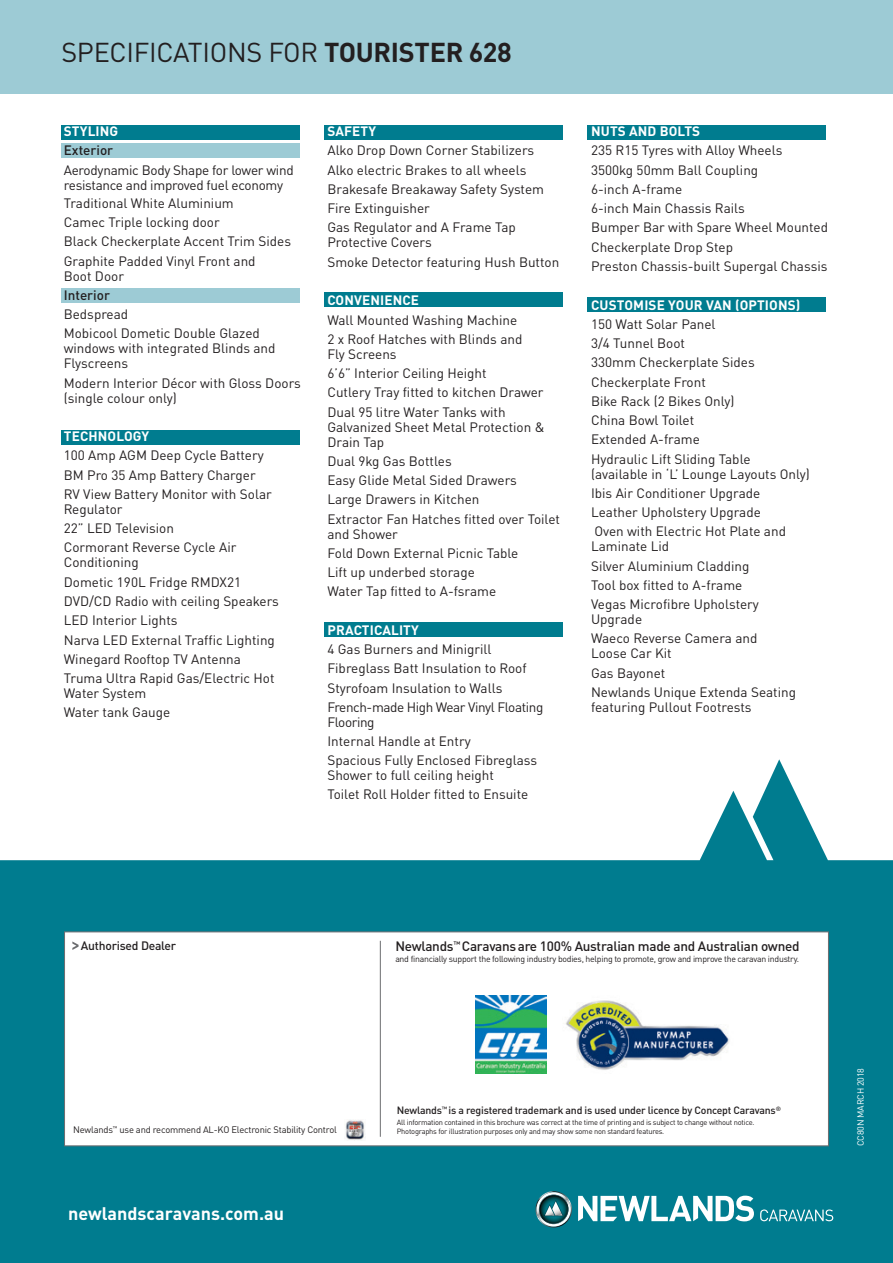
<style>
.page{position:relative;width:893px;height:1263px;background:#fff}
.page>*{position:absolute;margin:0;border:0;box-sizing:border-box;transform-origin:0 0}
.t1{font:27px "DINOT";letter-spacing:-.01em;color:#231f20}
.t2{font:700 18px "DINOT";color:#fff}
.t3{font:13.5px/15px "DINOT";color:#231f20}
.t4{font:700 13.5px "DINOT";letter-spacing:.01em;color:#fff}
.t5{font:13.5px/15px "DINOT";letter-spacing:-.02em;color:#231f20}
.t6{font:500 13.5px "DINOT";letter-spacing:-.02em;color:#231f20}
.t7{font:13.5px/15px "DINOT";letter-spacing:-.03em;color:#231f20}
.t8{font:500 13.5px "DINOT";color:#231f20}
.t9{font:500 12.15px "DINOT";letter-spacing:-.02em;color:#231f20}
.t10{font:500 10.5px "DINOT";letter-spacing:-.02em;color:#231f20}
.t11{font:9.3px "DINOT";letter-spacing:-.02em;color:#231f20}
.t12{font:9px "DINOT";letter-spacing:-.025em;color:#fff}
.t13{font:8.7px "DINOT";letter-spacing:-.03em;color:#231f20}
.t14{font:7.5px/9px "DINOT";letter-spacing:-.03em;color:#231f20}
.s1{font-weight:700}
</style>
<div class="page">
<svg style="left:0;top:759px;width:893px;height:504px;fill:#007c8f"></svg>
<div style="left:0;top:0;width:893px;height:94px;background:#9dcbd5"></div>
<div style="left:61px;top:125px;width:239px;height:14px;background:#007c8f"></div>
<div style="left:61px;top:143px;width:239px;height:14px;background:#9dcbd5"></div>
<div style="left:61px;top:289px;width:239px;height:14px;background:#9dcbd5"></div>
<div style="left:587px;top:125px;width:239px;height:14px;background:#007c8f"></div>
<div style="left:325px;top:293px;width:238px;height:14px;background:#007c8f"></div>
<div style="left:61px;top:430px;width:239px;height:14px;background:#007c8f"></div>
<div style="left:325px;top:622px;width:238px;height:15px;background:#007c8f"></div>
<div style="left:325px;top:125px;width:238px;height:14px;background:#007c8f"></div>
<div style="left:587px;top:298px;width:239px;height:14px;background:#007c8f"></div>
<img style="left:536px;top:1191px;width:36px;height:36px">
<svg style="left:536px;top:1192px;width:35px;height:34px"></svg>
<svg style="left:578px;top:1196px;width:176px;height:25px"></svg>
<svg style="left:760px;top:1209px;width:73px;height:12px"></svg>
<div style="left:64px;top:931px;width:765px;height:215px;background:#fff;border:1px solid #6c6d70"></div>
<svg style="left:72px;top:941px;width:7px;height:9px"></svg>
<hr style="left:380px;top:941px;width:1px;height:196px;background:#6c6d70">
<svg style="left:345px;top:1119px;width:20px;height:21px"></svg>
<img style="left:475px;top:995px;width:71px;height:78px">
<img style="left:565px;top:1000px;width:165px;height:70px">
<p class="t1" style="left:61px;top:35px;width:452px">SPECIFICATIONS FOR <span class="s1">TOURISTER 628</span></p>
<p class="t4" style="left:64px;top:122px;width:56px">STYLING</p>
<p class="t8" style="left:64px;top:142px;width:51px">Exterior</p>
<p class="t5" style="left:64px;top:162px;width:231px">Aerodynamic Body Shape for lower wind resistance and improved fuel economy</p>
<p class="t3" style="left:64px;top:195px;width:172px">Traditional White Aluminium</p>
<p class="t3" style="left:64px;top:215px;width:157px">Camec Triple locking door</p>
<p class="t3" style="left:64px;top:234px;width:229px">Black Checkerplate Accent Trim Sides</p>
<p class="t3" style="left:64px;top:253px;width:193px">Graphite Padded Vinyl Front and<br>Boot Door</p>
<p class="t8" style="left:64px;top:286px;width:48px">Interior</p>
<p class="t3" style="left:64px;top:307px;width:66px">Bedspread</p>
<p class="t3" style="left:64px;top:326px;width:213px">Mobicool Dometic Double Glazed windows with integrated Blinds and<br>Flyscreens</p>
<p class="t3" style="left:64px;top:375px;width:239px">Modern Interior Décor with Gloss Doors (single colour only)</p>
<p class="t4" style="left:64px;top:427px;width:87px">TECHNOLOGY</p>
<p class="t3" style="left:64px;top:448px;width:202px">100 Amp AGM Deep Cycle Battery</p>
<p class="t3" style="left:64px;top:467px;width:193px">BM Pro 35 Amp Battery Charger</p>
<p class="t3" style="left:64px;top:486px;width:209px">RV View Battery Monitor with Solar<br>Regulator</p>
<p class="t3" style="left:64px;top:521px;width:112px">22” LED Television</p>
<p class="t3" style="left:64px;top:540px;width:174px">Cormorant Reverse Cycle Air<br>Conditioning</p>
<p class="t3" style="left:64px;top:574px;width:179px">Dometic 190L Fridge RMDX21</p>
<p class="t3" style="left:64px;top:593px;width:217px">DVD/CD Radio with ceiling Speakers</p>
<p class="t3" style="left:64px;top:613px;width:115px">LED Interior Lights</p>
<p class="t3" style="left:64px;top:632px;width:213px">Narva LED External Traffic Lighting</p>
<p class="t3" style="left:64px;top:651px;width:179px">Winegard Rooftop TV Antenna</p>
<p class="t3" style="left:64px;top:670px;width:212px">Truma Ultra Rapid Gas/Electric Hot<br>Water System</p>
<p class="t3" style="left:64px;top:705px;width:108px">Water tank Gauge</p>
<p class="t4" style="left:327px;top:122px;width:50px">SAFETY</p>
<p class="t3" style="left:327px;top:143px;width:208px">Alko Drop Down Corner Stabilizers</p>
<p class="t3" style="left:327px;top:162px;width:200px">Alko electric Brakes to all wheels</p>
<p class="t3" style="left:327px;top:181px;width:218px">Brakesafe Breakaway Safety System</p>
<p class="t3" style="left:327px;top:201px;width:104px">Fire Extinguisher</p>
<p class="t3" style="left:327px;top:220px;width:190px">Gas Regulator and A Frame Tap<br>Protective Covers</p>
<p class="t3" style="left:327px;top:254px;width:233px">Smoke Detector featuring Hush Button</p>
<p class="t4" style="left:327px;top:292px;width:93px">CONVENIENCE</p>
<p class="t3" style="left:327px;top:312px;width:191px">Wall Mounted Washing Machine</p>
<p class="t3" style="left:327px;top:331px;width:196px">2 x Roof Hatches with Blinds and<br>Fly Screens</p>
<p class="t3" style="left:327px;top:365px;width:161px">6’6” Interior Ceiling Height</p>
<p class="t3" style="left:327px;top:385px;width:218px">Cutlery Tray fitted to kitchen Drawer</p>
<p class="t3" style="left:327px;top:404px;width:219px">Dual 95 litre Water Tanks with<br>Galvanized Sheet Metal Protection &amp;<br>Drain Tap</p>
<p class="t3" style="left:327px;top:453px;width:126px">Dual 9kg Gas Bottles</p>
<p class="t3" style="left:327px;top:472px;width:191px">Easy Glide Metal Sided Drawers</p>
<p class="t3" style="left:327px;top:492px;width:153px">Large Drawers in Kitchen</p>
<p class="t3" style="left:327px;top:511px;width:234px">Extractor Fan Hatches fitted over Toilet and Shower</p>
<p class="t3" style="left:327px;top:545px;width:193px">Fold Down External Picnic Table</p>
<p class="t3" style="left:327px;top:564px;width:149px">Lift up underbed storage</p>
<p class="t3" style="left:327px;top:584px;width:170px">Water Tap fitted to A-fsrame</p>
<p class="t4" style="left:327px;top:621px;width:93px">PRACTICALITY</p>
<p class="t3" style="left:327px;top:641px;width:166px">4 Gas Burners and Minigrill</p>
<p class="t3" style="left:327px;top:661px;width:201px">Fibreglass Batt Insulation to Roof</p>
<p class="t3" style="left:327px;top:680px;width:176px">Styrofoam Insulation to Walls</p>
<p class="t7" style="left:327px;top:699px;width:217px">French-made High Wear Vinyl Floating<br>Flooring</p>
<p class="t3" style="left:327px;top:733px;width:145px">Internal Handle at Entry</p>
<p class="t3" style="left:327px;top:753px;width:211px">Spacious Fully Enclosed Fibreglass<br>Shower to full ceiling height</p>
<p class="t3" style="left:327px;top:786px;width:202px">Toilet Roll Holder fitted to Ensuite</p>
<p class="t4" style="left:591px;top:122px;width:111px">NUTS AND BOLTS</p>
<p class="t3" style="left:591px;top:143px;width:193px">235 R15 Tyres with Alloy Wheels</p>
<p class="t3" style="left:591px;top:162px;width:169px">3500kg 50mm Ball Coupling</p>
<p class="t3" style="left:591px;top:181px;width:93px">6-inch A-frame</p>
<p class="t3" style="left:591px;top:201px;width:155px">6-inch Main Chassis Rails</p>
<p class="t3" style="left:591px;top:220px;width:239px">Bumper Bar with Spare Wheel Mounted</p>
<p class="t3" style="left:591px;top:239px;width:143px">Checkerplate Drop Step</p>
<p class="t3" style="left:591px;top:258px;width:238px">Preston Chassis-built Supergal Chassis</p>
<p class="t4" style="left:591px;top:296px;width:211px">CUSTOMISE YOUR VAN (OPTIONS)</p>
<p class="t3" style="left:591px;top:316px;width:126px">150 Watt Solar Panel</p>
<p class="t3" style="left:591px;top:335px;width:95px">3/4 Tunnel Boot</p>
<p class="t3" style="left:591px;top:355px;width:165px">330mm Checkerplate Sides</p>
<p class="t3" style="left:591px;top:374px;width:116px">Checkerplate Front</p>
<p class="t3" style="left:591px;top:393px;width:145px">Bike Rack (2 Bikes Only)</p>
<p class="t3" style="left:591px;top:412px;width:105px">China Bowl Toilet</p>
<p class="t3" style="left:591px;top:432px;width:110px">Extended A-frame</p>
<p class="t3" style="left:591px;top:451px;width:220px">Hydraulic Lift Sliding Table (available in ‘L’ Lounge Layouts Only)</p>
<p class="t3" style="left:591px;top:485px;width:171px">Ibis Air Conditioner Upgrade</p>
<p class="t3" style="left:591px;top:504px;width:171px">Leather Upholstery Upgrade</p>
<p class="t3" style="left:591px;top:524px;width:196px">Oven with Electric Hot Plate and<br>Laminate Lid</p>
<p class="t3" style="left:591px;top:558px;width:160px">Silver Aluminium Cladding</p>
<p class="t3" style="left:591px;top:577px;width:153px">Tool box fitted to A-frame</p>
<p class="t3" style="left:591px;top:596px;width:169px">Vegas Microfibre Upholstery<br>Upgrade</p>
<p class="t3" style="left:591px;top:631px;width:168px">Waeco Reverse Camera and<br>Loose Car Kit</p>
<p class="t3" style="left:591px;top:665px;width:76px">Gas Bayonet</p>
<p class="t3" style="left:591px;top:684px;width:207px">Newlands Unique Extenda Seating featuring Pullout Footrests</p>
<p class="t9" style="left:81px;top:938px;width:97px">Authorised Dealer</p>
<p class="t6" style="left:395px;top:937px;width:406px">Newlands<sup>™</sup> Caravansare 100% Australian made and Australian owned</p>
<p class="t13" style="left:395px;top:954px;width:405px">and financially support the following industry bodies, helping to promote, grow and improve the caravan industry.</p>
<p class="t10" style="left:397px;top:1103px;width:386px">Newlands<sup>™</sup> is a registered trademark and is used under licence by Concept Caravans<sup>®</sup></p>
<p class="t11" style="left:73px;top:1124px;width:265px">Newlands<sup>™</sup> use and recommend AL-KO Electronic Stability Control</p>
<p class="t14" style="left:397px;top:1118px;width:359px">All information contained in this brochure was correct at the time of printing and is subject to change without notice.<br>Photographs for illustration purposes only and may show some non standard features.</p>
<p class="t2" style="left:68px;top:1202px;width:218px">newlandscaravans.com.au</p>
<p class="t12" style="left:855px;top:1146px;width:80px;rotate:-90deg">CC80N MARCH 2018</p>
</div>
